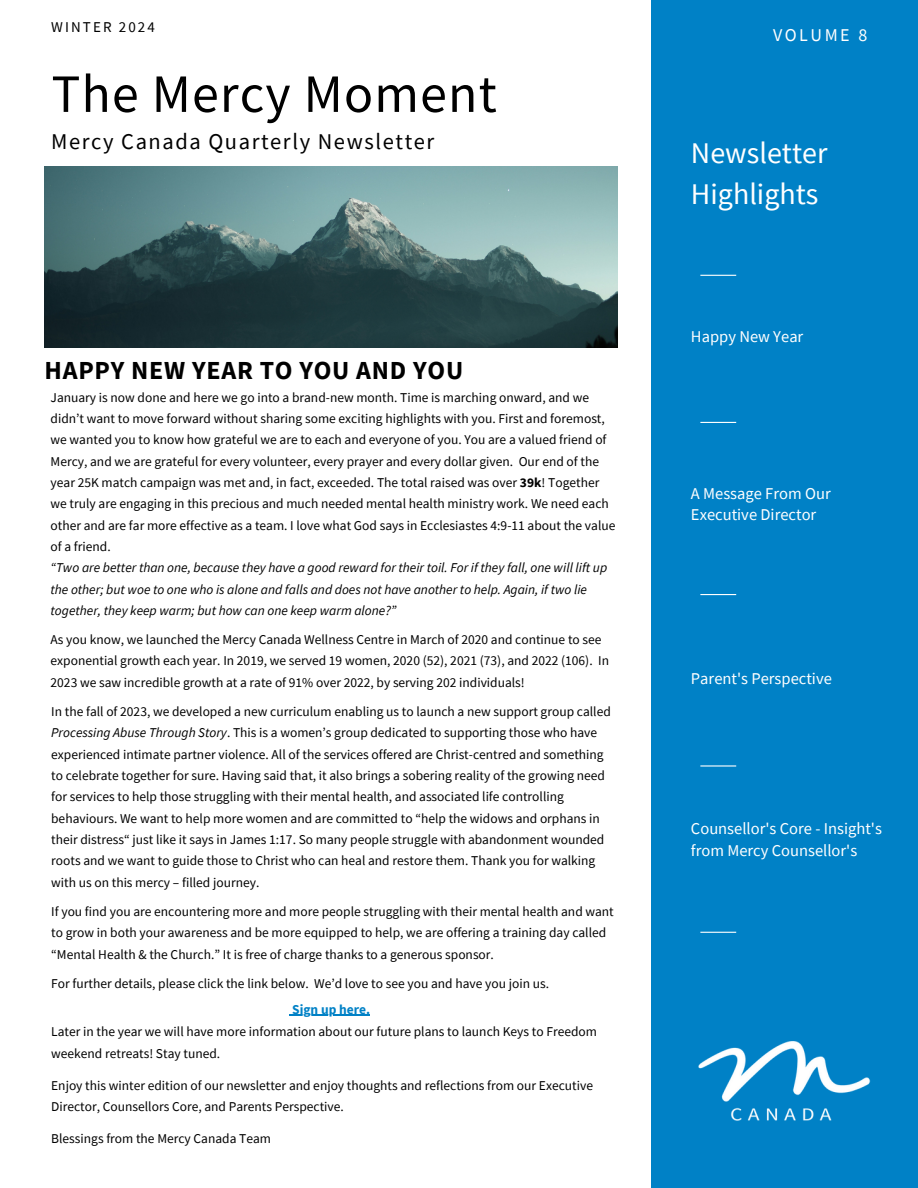
<style>
.page{position:relative;width:918px;height:1188px;background:#fff}
.page>*{position:absolute;margin:0;border:0;box-sizing:border-box;transform-origin:0 0}
.t1{font:54px "Source Sans Pro";letter-spacing:.02em;color:#000}
.t2{font:30px/41.7px "Source Sans Pro";color:#fff}
.t3{font:700 25.95px "Source Sans Pro";letter-spacing:.03em;color:#000}
.t4{font:22.5px "Source Sans Pro";letter-spacing:.07em;color:#000}
.t5{font:18px "Source Sans Pro";letter-spacing:.14em;color:#fff}
.t6{font:16.5px/21.3px "Source Sans Pro";color:#fff}
.t7{font:15px "Source Sans Pro";letter-spacing:.14em;color:#000}
.t8{font:13.5px/21.3px "Source Sans Pro";color:#000}
.t9{font:italic 13.5px/21.3px "Source Sans Pro";color:#000}
.t10{font:700 13.5px "Source Sans Pro";color:#0081c6}
.s1{font-weight:700}
.s2{font-style:italic}
</style>
<div class="page">
<div style="left:651px;top:0;width:267px;height:1188px;background:#0081c6"></div>
<hr style="left:700px;top:275px;width:36px;height:1px;background:#fff">
<hr style="left:700px;top:594px;width:36px;height:1px;background:#fff">
<hr style="left:700px;top:422px;width:36px;height:1px;background:#fff">
<img style="left:44px;top:167px;width:573px;height:181px">
<img style="left:698px;top:1041px;width:173px;height:80px">
<hr style="left:700px;top:765px;width:36px;height:2px;background:#fff">
<hr style="left:700px;top:932px;width:36px;height:1px;background:#fff">
<hr style="left:292px;top:1015px;width:78px;height:1px;background:#0081c6">
<p class="t7" style="left:51px;top:17px;width:105px">WINTER 2024</p>
<p class="t1" style="left:51px;top:59px;width:447px">The Mercy Moment</p>
<p class="t4" style="left:51px;top:127px;width:385px">Mercy Canada Quarterly Newsletter</p>
<p class="t3" style="left:44px;top:353px;width:420px">HAPPY NEW YEAR TO YOU AND YOU</p>
<p class="t8" style="left:51px;top:386px;width:566px">January is now done and here we go into a brand-new month. Time is marching onward, and we didn’t want to move forward without sharing some exciting highlights with you. First and foremost, we wanted you to know how grateful we are to each and everyone of you. You are a valued friend of Mercy, and we are grateful for every volunteer, every prayer and every dollar given. Our end of the year 25K match campaign was met and, in fact, exceeded. The total raised was over <span class="s1">39k</span>! Together we truly are engaging in this precious and much needed mental health ministry work. We need each other and are far more effective as a team. I love what God says in Ecclesiastes 4:9-11 about the value of a friend.</p>
<p class="t9" style="left:51px;top:557px;width:558px">“Two are better than one, because they have a good reward for their toil. For if they fall, one will lift up the other; but woe to one who is alone and falls and does not have another to help. Again, if two lie together, they keep warm; but how can one keep warm alone?”</p>
<h6 class="t8" style="left:51px;top:628px;width:560px">As you know, we launched the Mercy Canada Wellness Centre in March of 2020 and continue to see exponential growth each year. In 2019, we served 19 women, 2020 (52), 2021 (73), and 2022 (106). In<br>2023 we saw incredible growth at a rate of 91% over 2022, by serving 202 individuals!</h6>
<h6 class="t8" style="left:51px;top:701px;width:561px">In the fall of 2023, we developed a new curriculum enabling us to launch a new support group called <span class="s2">Processing Abuse Through Story</span>. This is a women’s group dedicated to supporting those who have experienced intimate partner violence. All of the services offered are Christ-centred and something to celebrate together for sure. Having said that, it also brings a sobering reality of the growing need for services to help those struggling with their mental health, and associated life controlling behaviours. We want to help more women and are committed to “help the widows and orphans in their distress“ just like it says in James 1:17. So many people struggle with abandonment wounded roots and we want to guide those to Christ who can heal and restore them. Thank you for walking with us on this mercy – filled journey.</h6>
<p class="t8" style="left:51px;top:901px;width:564px">If you find you are encountering more and more people struggling with their mental health and want to grow in both your awareness and be more equipped to help, we are offering a training day called “Mental Health &amp; the Church.” It is free of charge thanks to a generous sponsor.</p>
<p class="t8" style="left:51px;top:972px;width:499px">For further details, please click the link below. We’d love to see you and have you join us.</p>
<h5 class="t8" style="left:51px;top:1021px;width:547px">Later in the year we will have more information about our future plans to launch Keys to Freedom weekend retreats! Stay tuned.</h5>
<h6 class="t10" style="left:292px;top:1000px;width:79px">Sign up here.</h6>
<h6 class="t8" style="left:51px;top:1074px;width:543px">Enjoy this winter edition of our newsletter and enjoy thoughts and reflections from our Executive<br>Director, Counsellors Core, and Parents Perspective.</h6>
<p class="t8" style="left:51px;top:1127px;width:221px">Blessings from the Mercy Canada Team</p>
<p class="t5" style="left:773px;top:24px;width:96px">VOLUME 8</p>
<h3 class="t2" style="left:691px;top:131px;width:138px">Newsletter<br>Highlights</h3>
<h1 class="t6" style="left:691px;top:325px;width:114px">Happy New Year</h1>
<h4 class="t6" style="left:691px;top:482px;width:141px">A Message From Our<br>Executive Director</h4>
<p class="t6" style="left:691px;top:668px;width:142px">Parent's Perspective</p>
<p class="t6" style="left:691px;top:818px;width:192px">Counsellor's Core - Insight's from Mercy Counsellor's</p>
</div>
